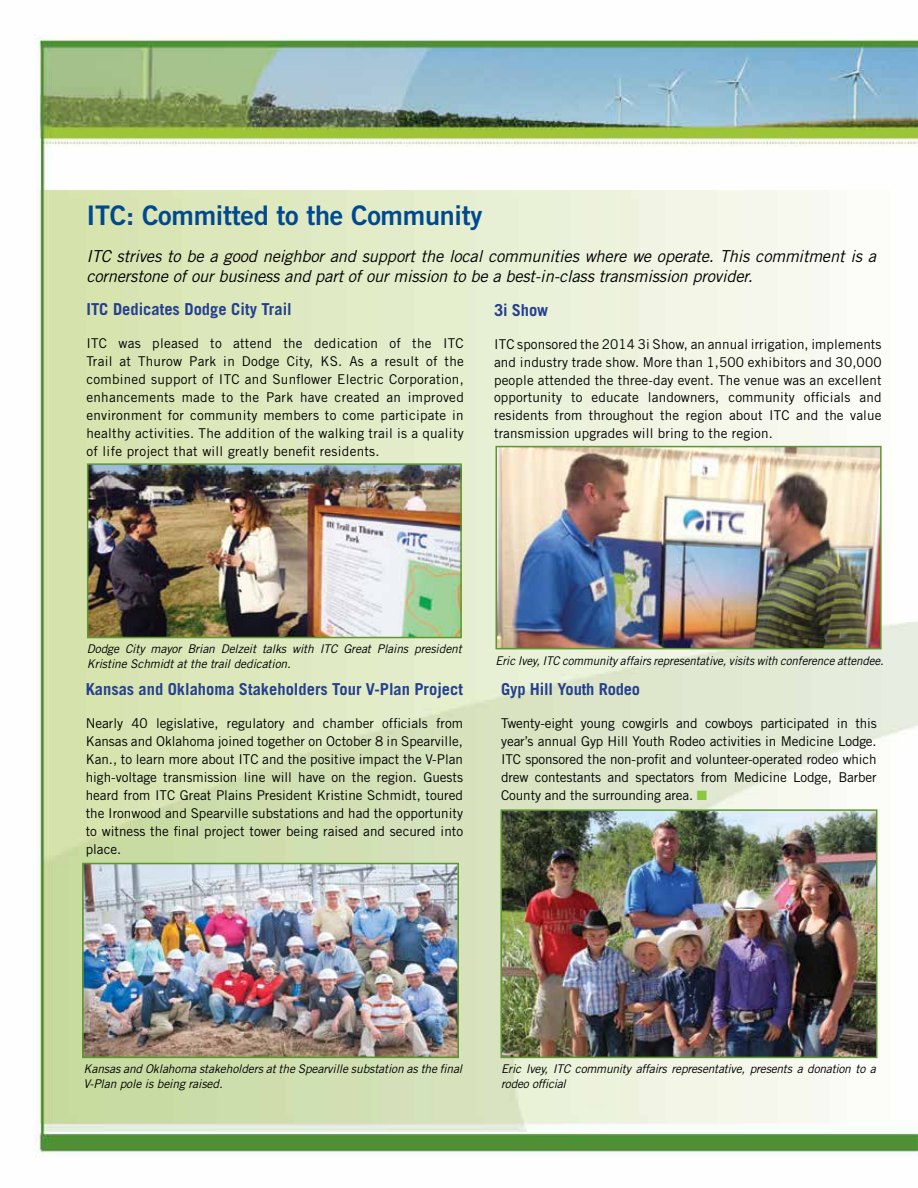
<style>
.page{position:relative;width:918px;height:1188px;background:#fff}
.page>*{position:absolute;margin:0;border:0;box-sizing:border-box;transform-origin:0 0}
.t1{font:27px "Trade Gothic Bold Two";letter-spacing:-.01em;color:#004990}
.t2{font:italic 16.5px/19.5px "Trade Gothic";letter-spacing:-.01em;color:#000}
.t3{font:700 16.5px "Trade Gothic";color:#25408f}
.t4{font:13.5px/18px "Trade Gothic";letter-spacing:.005em;color:#000;text-align:justify}
.t5{font:italic 12px/15px "Trade Gothic";letter-spacing:-.01em;color:#000}
.s1{color:#8dc63f}
</style>
<div class="page">
<img style="left:35px;top:34px;width:883px;height:1124px">
<img style="left:90px;top:466px;width:369px;height:169px">
<div style="left:87px;top:463px;width:375px;height:175px;border:2px solid #5e9732"></div>
<img style="left:85px;top:866px;width:371px;height:189px">
<div style="left:82px;top:863px;width:377px;height:195px;border:2px solid #5e9732"></div>
<img style="left:503px;top:812px;width:371px;height:243px">
<div style="left:500px;top:809px;width:377px;height:249px;border:2px solid #5e9732"></div>
<img style="left:498px;top:449px;width:381px;height:197px">
<div style="left:495px;top:446px;width:387px;height:203px;border:2px solid #5e9732"></div>
<h1 class="t1" style="left:86px;top:198px;width:398px">ITC: Committed to the Community</h1>
<p class="t2" style="left:86px;top:246px;width:791px">ITC strives to be a good neighbor and support the local communities where we operate. This commitment is a cornerstone of our business and part of our mission to be a best-in-class transmission provider.</p>
<p class="t3" style="left:86px;top:299px;width:207px">ITC Dedicates Dodge City Trail</p>
<p class="t4" style="left:86px;top:334px;width:379px">ITC was pleased to attend the dedication of the ITC Trail at Thurow Park in Dodge City, KS. As a result of the combined support of ITC and Sunflower Electric Corporation, enhancements made to the Park have created an improved environment for community members to come participate in healthy activities. The addition of the walking trail is a quality of life project that will greatly benefit residents.</p>
<p class="t3" style="left:494px;top:299px;width:56px">3i Show</p>
<p class="t4" style="left:494px;top:335px;width:389px">ITC sponsored the 2014 3i Show, an annual irrigation, implements and industry trade show. More than 1,500 exhibitors and 30,000 people attended the three-day event. The venue was an excellent opportunity to educate landowners, community officials and residents from throughout the region about ITC and the value transmission upgrades will bring to the region.</p>
<p class="t5" style="left:87px;top:642px;width:376px">Dodge City mayor Brian Delzeit talks with ITC Great Plains president<br>Kristine Schmidt at the trail dedication.</p>
<p class="t3" style="left:86px;top:679px;width:379px">Kansas and Oklahoma Stakeholders Tour V-Plan Project</p>
<p class="t4" style="left:86px;top:714px;width:379px">Nearly 40 legislative, regulatory and chamber officials from Kansas and Oklahoma joined together on October 8 in Spearville, Kan., to learn more about ITC and the positive impact the V-Plan high-voltage transmission line will have on the region. Guests heard from ITC Great Plains President Kristine Schmidt, toured the Ironwood and Spearville substations and had the opportunity to witness the final project tower being raised and secured into place.</p>
<p class="t5" style="left:496px;top:653px;width:390px">Eric Ivey, ITC community affairs representative, visits with conference attendee.</p>
<p class="t3" style="left:501px;top:679px;width:140px">Gyp Hill Youth Rodeo</p>
<p class="t4" style="left:501px;top:714px;width:377px">Twenty-eight young cowgirls and cowboys participated in this year’s annual Gyp Hill Youth Rodeo activities in Medicine Lodge.<br>ITC sponsored the non-profit and volunteer-operated rodeo which drew contestants and spectators from Medicine Lodge, Barber County and the surrounding area. <span class="s1">■</span></p>
<p class="t5" style="left:84px;top:1061px;width:380px">Kansas and Oklahoma stakeholders at the Spearville substation as the final<br>V-Plan pole is being raised.</p>
<p class="t5" style="left:501px;top:1062px;width:376px">Eric Ivey, ITC community affairs representative, presents a donation to a rodeo official</p>
</div>
